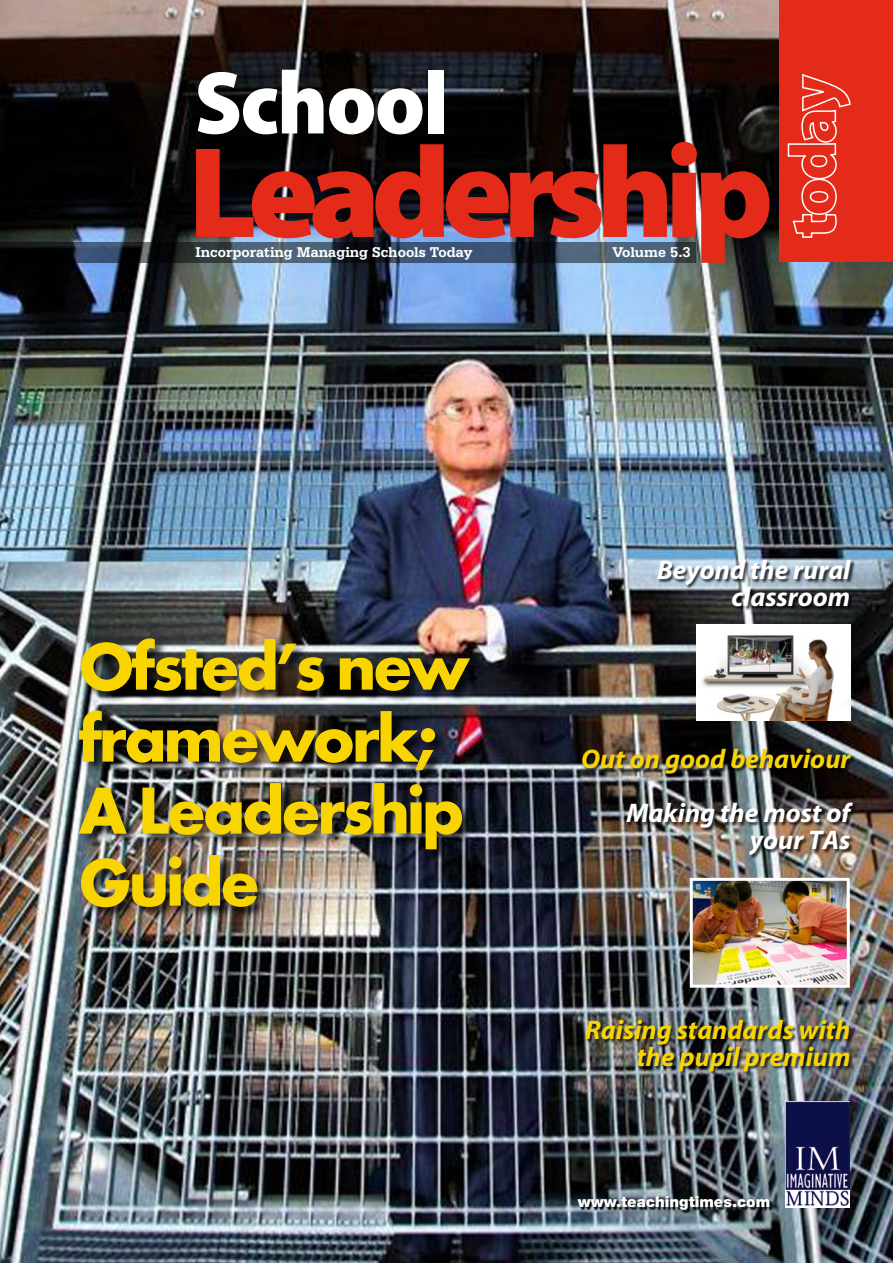
<style>
.page{position:relative;width:893px;height:1263px;background:#fff}
.page>*{position:absolute;margin:0;border:0;box-sizing:border-box;transform-origin:0 0}
.t1{font:130.5px "Myriad MM";letter-spacing:-.07em;color:#e42a18}
.t2{font:89.7px "Myriad MM";letter-spacing:-.02em;color:#fff;scale:.95 1}
.t3{font:700 69px/72px "Futura T";letter-spacing:-.05em;color:#f8d500}
.t4{font:italic 27px/27px "Myriad MM";color:#f8d500;text-align:right}
.t5{font:italic 27px/27px "Myriad MM";color:#fff;text-align:right}
.t6{font:700 15px "Serifa BT";color:#fff}
.t7{font:900 15px "Helvetica Neue";color:#fff}
</style>
<div class="page">
<img style="left:0;top:0;width:893px;height:1263px">
<div style="left:779px;top:0;width:114px;height:262px;background:#e42a18"></div>
<svg style="left:787px;top:74px;width:64px;height:164px"></svg>
<svg style="left:577px;top:1196px;width:196px;height:18px"></svg>
<img style="left:786px;top:1101px;width:63px;height:107px">
<div style="left:77px;top:637px;width:407px;height:285px;background:#000;opacity:.75"></div>
<div style="left:582px;top:559px;width:276px;height:517px;background:#000;opacity:.75"></div>
<svg style="left:0;top:243px;width:696px;height:20px"></svg>
<img style="left:697px;top:624px;width:153px;height:97px">
<img style="left:694px;top:882px;width:152px;height:102px">
<div style="left:690px;top:878px;width:160px;height:110px;border:3px solid #fff"></div>
<h2 class="t2" style="left:194px;top:60px;width:269px">School</h2>
<h1 class="t1" style="left:188px;top:130px;width:587px">Leadership</h1>
<p class="t6" style="left:196px;top:243px;width:278px">Incorporating Managing Schools Today</p>
<p class="t6" style="left:612px;top:243px;width:80px">Volume 5.3</p>
<h3 class="t3" style="left:78px;top:630px;width:393px">Ofsted’s new framework;<br>A Leadership<br>Guide</h3>
<p class="t5" style="left:657px;top:558px;width:195px">Beyond the rural classroom</p>
<p class="t4" style="left:581px;top:747px;width:271px">Out on good behaviour</p>
<p class="t5" style="left:626px;top:801px;width:226px">Making the most of your TAs</p>
<p class="t4" style="left:585px;top:1017px;width:267px">Raising standards with the pupil premium</p>
<p class="t7" style="left:578px;top:1192px;width:194px">www.teachingtimes.com</p>
</div>
